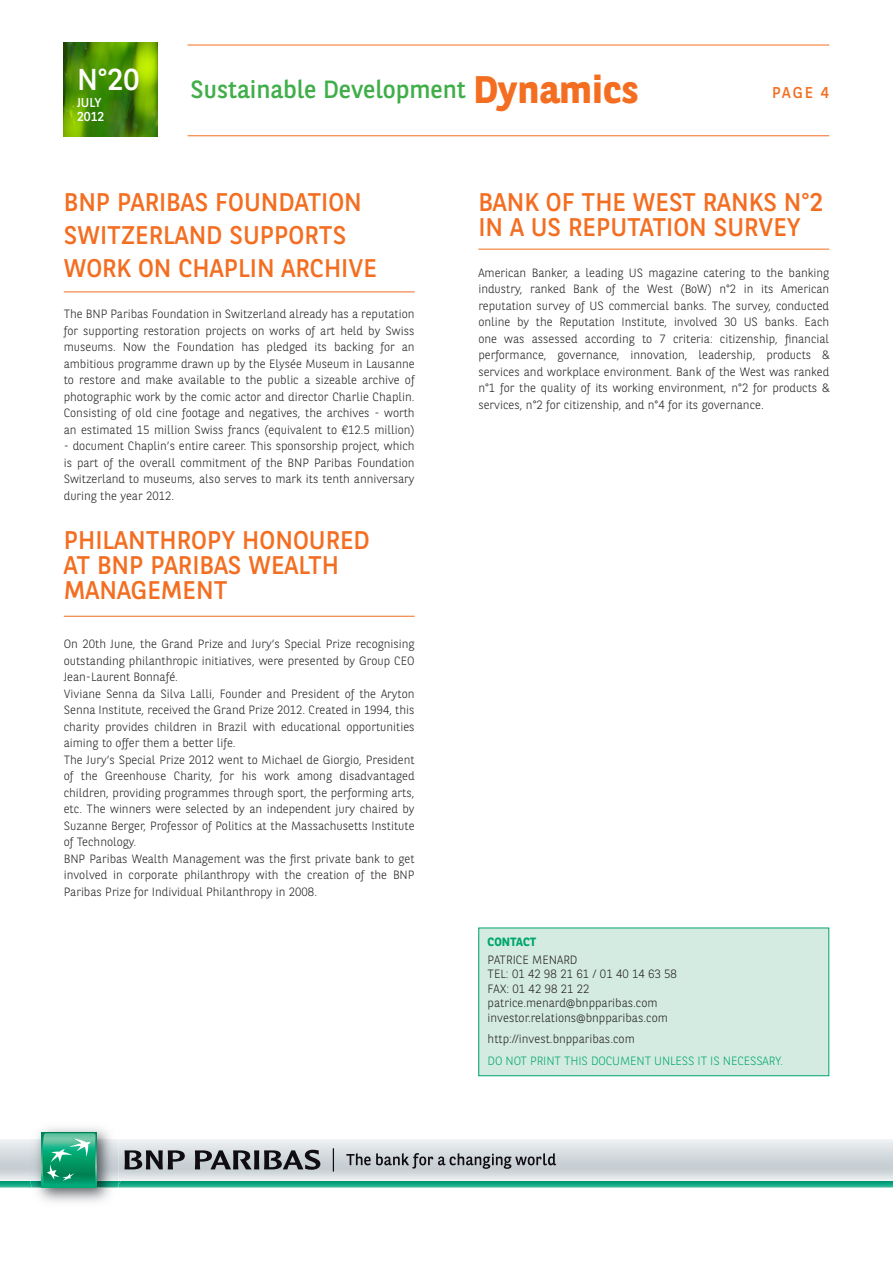
<style>
.page{position:relative;width:893px;height:1263px;background:#fff}
.page>*{position:absolute;margin:0;border:0;box-sizing:border-box;transform-origin:0 0}
.t1{font:30.15px "BNPP Sans";color:#fff}
.t2{font:25.5px/24.8px "BNPP Sans";color:#f36e21}
.t3{font:24.9px "BNPP Sans";color:#40ae49}
.t4{font:15.6px "BNPP Sans";color:#f36e21}
.t5{font:12.9px "BNPP Sans";color:#fff}
.t6{font:300 12px/16.5px "BNPP Sans";color:#231f20;text-align:justify}
.t7{font:300 12px "BNPP Sans";letter-spacing:-.01em;color:#00a66e}
.t8{font:700 12px "BNPP Sans";color:#00a66e}
.s1{font-weight:700;font-size:38.4px;color:#f36e21}
</style>
<div class="page">
<img style="left:29px;top:1127px;width:90px;height:75px">
<svg style="left:0;top:1133px;width:893px;height:54px;background:#b1ccc8"></svg>
<img style="left:64px;top:43px;width:93px;height:93px">
<hr style="left:188px;top:135px;width:641px;height:1px;background:#f36e21">
<hr style="left:188px;top:45px;width:641px;height:1px;background:#f36e21">
<div style="left:479px;top:928px;width:350px;height:148px;background:#d4ebe1"></div>
<div style="left:478px;top:927px;width:351px;height:149px;border:1px solid #00a66e"></div>
<hr style="left:478px;top:249px;width:351px;height:1px;background:#f36e21">
<hr style="left:64px;top:291px;width:351px;height:1px;background:#f36e21">
<hr style="left:64px;top:616px;width:351px;height:1px;background:#f36e21">
<p class="t1" style="left:77px;top:59px;width:64px">N°20</p>
<p class="t5" style="left:77px;top:94px;width:26px">JULY</p>
<p class="t5" style="left:77px;top:108px;width:29px">2012</p>
<p class="t3" style="left:191px;top:72px;width:450px">Sustainable Development <span class="s1">Dynamics</span></p>
<p class="t4" style="left:772px;top:82px;width:59px">PAGE 4</p>
<p class="t2" style="left:64px;top:184px;width:315px;line-height:33px">BNP PARIBAS FOUNDATION<br>SWITZERLAND SUPPORTS<br>WORK ON CHAPLIN ARCHIVE</p>
<p class="t6" style="left:64px;top:305px;width:352px">The BNP Paribas Foundation in Switzerland already has a reputation for supporting restoration projects on works of art held by Swiss museums. Now the Foundation has pledged its backing for an ambitious programme drawn up by the Elysée Museum in Lausanne to restore and make available to the public a sizeable archive of photographic work by the comic actor and director Charlie Chaplin.<br>Consisting of old cine footage and negatives, the archives - worth an estimated 15 million Swiss francs (equivalent to €12.5 million)</p>
<p class="t6" style="left:64px;top:437px;width:352px">- document Chaplin’s entire career. This sponsorship project, which is part of the overall commitment of the BNP Paribas Foundation Switzerland to museums, also serves to mark its tenth anniversary during the year 2012.</p>
<p class="t2" style="left:64px;top:527px;width:307px">PHILANTHROPY HONOURED<br>AT BNP PARIBAS WEALTH<br>MANAGEMENT</p>
<p class="t6" style="left:64px;top:635px;width:352px">On 20th June, the Grand Prize and Jury’s Special Prize recognising outstanding philanthropic initiatives, were presented by Group CEO Jean-Laurent Bonnafé.</p>
<p class="t6" style="left:64px;top:685px;width:352px">Viviane Senna da Silva Lalli, Founder and President of the Aryton Senna Institute, received the Grand Prize 2012. Created in 1994, this charity provides children in Brazil with educational opportunities aiming to offer them a better life.</p>
<p class="t6" style="left:64px;top:751px;width:352px">The Jury’s Special Prize 2012 went to Michael de Giorgio, President of the Greenhouse Charity, for his work among disadvantaged children, providing programmes through sport, the performing arts, etc. The winners were selected by an independent jury chaired by Suzanne Berger, Professor of Politics at the Massachusetts Institute of Technology.</p>
<p class="t6" style="left:64px;top:850px;width:352px">BNP Paribas Wealth Management was the first private bank to get involved in corporate philanthropy with the creation of the BNP Paribas Prize for Individual Philanthropy in 2008.</p>
<p class="t2" style="left:478px;top:188px;width:346px">BANK OF THE WEST RANKS N°2<br>IN A US REPUTATION SURVEY</p>
<p class="t6" style="left:478px;top:264px;width:352px">American Banker, a leading US magazine catering to the banking industry, ranked Bank of the West (BoW) n°2 in its American reputation survey of US commercial banks. The survey, conducted online by the Reputation Institute, involved 30 US banks. Each one was assessed according to 7 criteria: citizenship, financial performance, governance, innovation, leadership, products &amp; services and workplace environment. Bank of the West was ranked n°1 for the quality of its working environment, n°2 for products &amp; services, n°2 for citizenship, and n°4 for its governance.</p>
<p class="t8" style="left:488px;top:933px;width:50px">CONTACT</p>
<p class="t6" style="left:488px;top:951px;width:91px">PATRICE MENARD</p>
<p class="t6" style="left:488px;top:965px;width:191px">TEL: 01 42 98 21 61 / 01 40 14 63 58</p>
<p class="t6" style="left:488px;top:980px;width:103px">FAX: 01 42 98 21 22</p>
<p class="t6" style="left:488px;top:994px;width:171px">patrice.menard@bnpparibas.com</p>
<p class="t6" style="left:488px;top:1008px;width:182px">investor.relations@bnpparibas.com</p>
<p class="t6" style="left:488px;top:1029px;width:149px">http://invest.bnpparibas.com</p>
<p class="t7" style="left:488px;top:1053px;width:297px">DO NOT PRINT THIS DOCUMENT UNLESS IT IS NECESSARY.</p>
</div>
